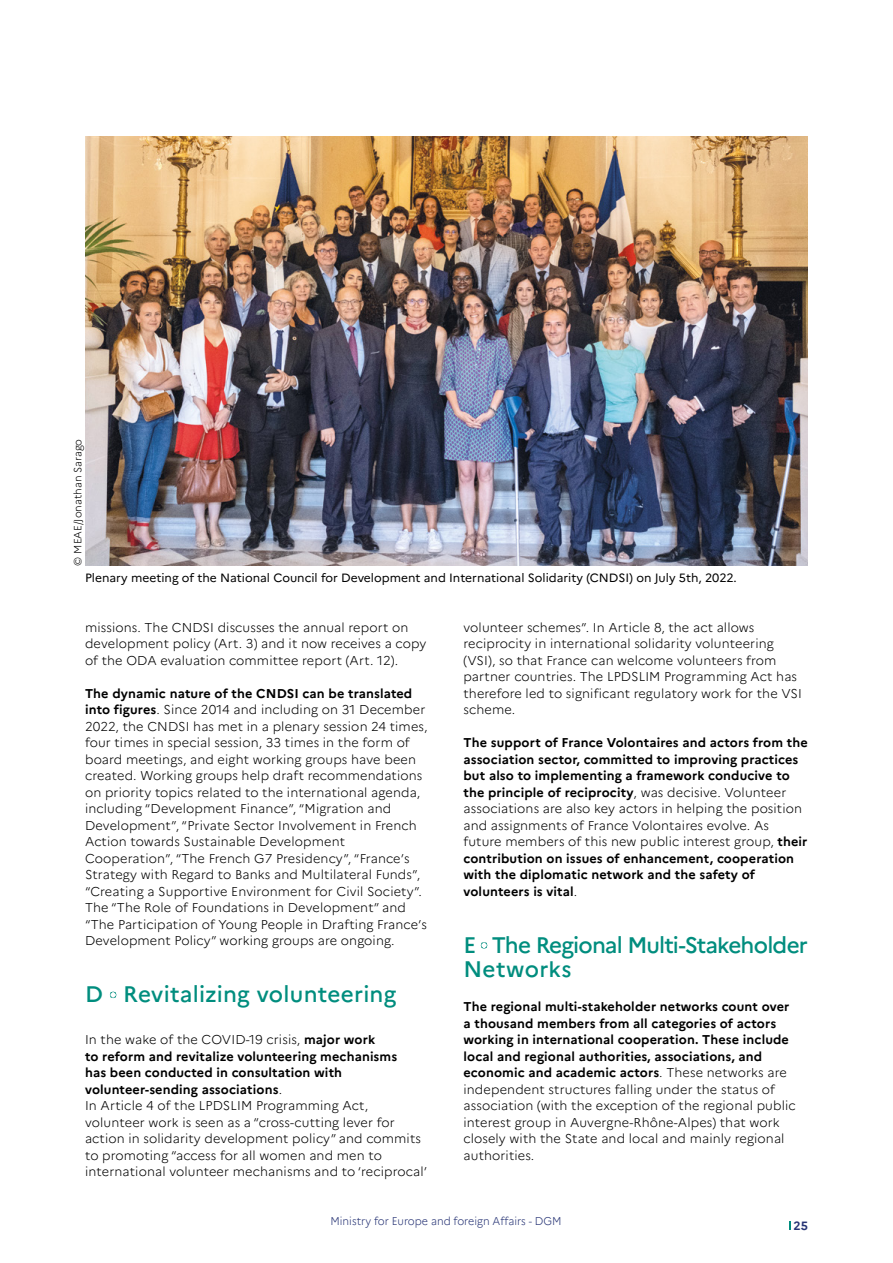
<style>
.page{position:relative;width:893px;height:1263px;background:#fff}
.page>*{position:absolute;margin:0;border:0;box-sizing:border-box;transform-origin:0 0}
.t1{font:500 22.5px/24px "Marianne";letter-spacing:-.035em;color:#008d7e}
.t2{font:500 22.5px "Marianne";color:#008d7e}
.t3{font:300 12.75px/16.5px "Marianne";letter-spacing:.01em;color:#000}
.t4{font:700 12.75px/16.5px "Marianne";letter-spacing:.01em;color:#000}
.t5{font:12px "Marianne";color:#000}
.t6{font:700 12px "Marianne";color:#273475}
.t7{font:300 11.25px "Marianne";color:#273475;scale:.95 1}
.t8{font:300 10.5px "Marianne";color:#000}
.s1{font-weight:700}
.s2{font-weight:300}
</style>
<div class="page">
<svg style="left:109px;top:991px;width:8px;height:8px"></svg>
<svg style="left:480px;top:942px;width:8px;height:7px"></svg>
<img style="left:85px;top:136px;width:723px;height:429px">
<p class="t8" style="left:71px;top:566px;width:128px;rotate:-90deg">© MEAE/Jonathan Sarago</p>
<p class="t5" style="left:85px;top:570px;width:653px">Plenary meeting of the National Council for Development and International Solidarity (CNDSI) on July 5th, 2022.</p>
<p class="t3" style="left:85px;top:619px;width:343px">missions. The CNDSI discusses the annual report on development policy (Art. 3) and it now receives a copy of the ODA evaluation committee report (Art. 12).</p>
<p class="t3" style="left:85px;top:685px;width:344px"><span class="s1">The dynamic nature of the CNDSI can be translated into figures</span>. Since 2014 and including on 31 December 2022, the CNDSI has met in a plenary session 24 times, four times in special session, 33 times in the form of board meetings, and eight working groups have been created. Working groups help draft recommendations on priority topics related to the international agenda, including “Development Finance”, “Migration and Development”, “Private Sector Involvement in French Action towards Sustainable Development Cooperation”, “The French G7 Presidency”, “France’s Strategy with Regard to Banks and Multilateral Funds”, “Creating a Supportive Environment for Civil Society”.<br>The “The Role of Foundations in Development” and “The Participation of Young People in Drafting France’s Development Policy” working groups are ongoing.</p>
<h1 class="t2" style="left:85px;top:980px;width:313px">D Revitalizing volunteering</h1>
<p class="t3" style="left:85px;top:1031px;width:344px">In the wake of the COVID-19 crisis, <span class="s1">major work<br>to reform and revitalize volunteering mechanisms<br>has been conducted in consultation with volunteer-sending associations</span>.<br>In Article 4 of the LPDSLIM Programming Act, volunteer work is seen as a “cross-cutting lever for action in solidarity development policy” and commits to promoting “access for all women and men to international volunteer mechanisms and to ‘reciprocal’</p>
<p class="t3" style="left:463px;top:619px;width:340px">volunteer schemes”. In Article 8, the act allows reciprocity in international solidarity volunteering (VSI), so that France can welcome volunteers from partner countries. The LPDSLIM Programming Act has therefore led to significant regulatory work for the VSI scheme.</p>
<p class="t4" style="left:463px;top:734px;width:346px">The support of France Volontaires and actors from the association sector, committed to improving practices but also to implementing a framework conducive to the principle of reciprocity<span class="s2">, was decisive. Volunteer associations are also key actors in helping the position and assignments of France Volontaires evolve. As future members of this new public interest group,</span> their contribution on issues of enhancement, cooperation with the diplomatic network and the safety of volunteers is vital<span class="s2">.</span></p>
<h1 class="t1" style="left:463px;top:932px;width:346px">E The Regional Multi-Stakeholder<br>Networks</h1>
<p class="t3" style="left:463px;top:998px;width:334px"><span class="s1">The regional multi-stakeholder networks count over a thousand members from all categories of actors working in international cooperation. These include local and regional authorities, associations, and economic and academic actors</span>. These networks are independent structures falling under the status of association (with the exception of the regional public interest group in Auvergne-Rhône-Alpes) that work closely with the State and local and mainly regional authorities.</p>
<p class="t7" style="left:330px;top:1214px;width:245px">Ministry for Europe and foreign Affairs - DGM</p>
<p class="t6" style="left:794px;top:1218px;width:16px">25</p>
</div>
